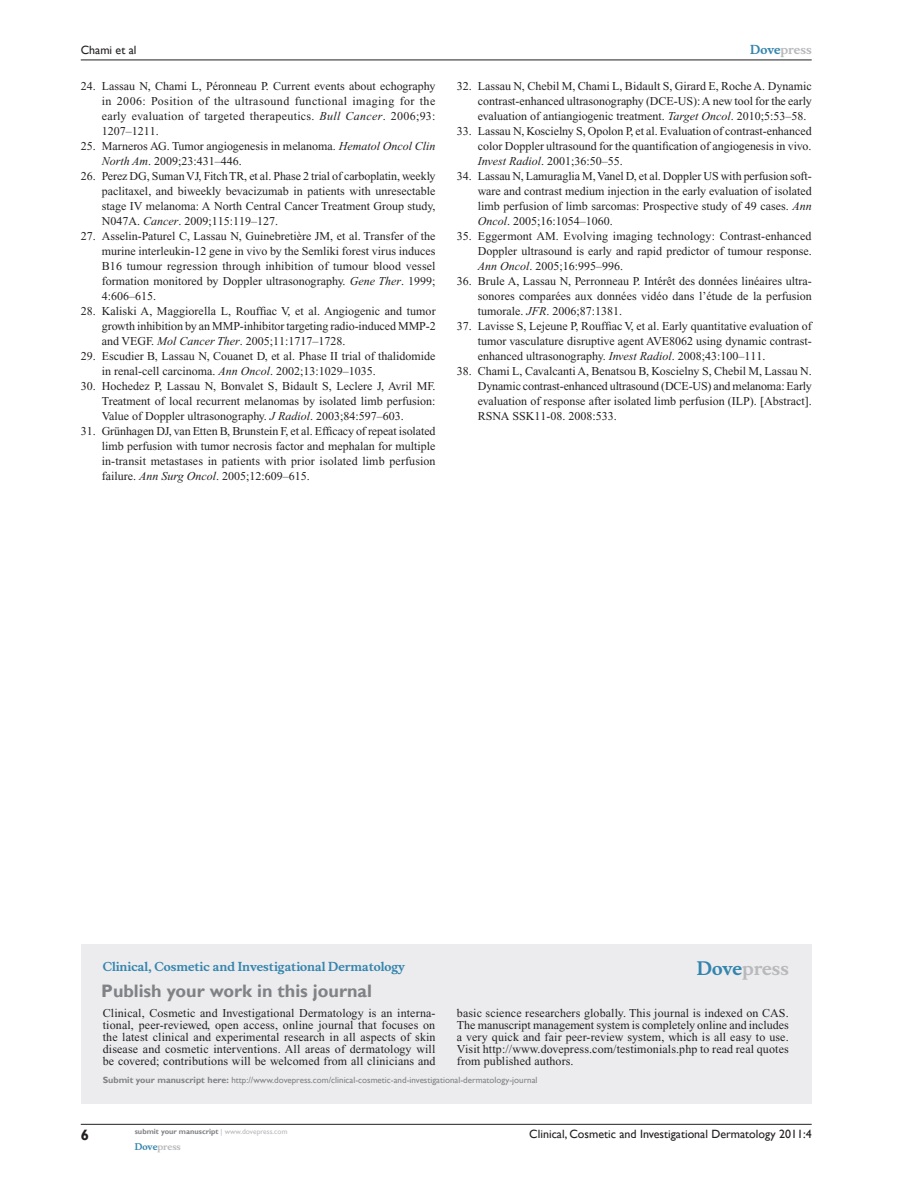
<style>
.page{position:relative;width:918px;height:1188px;background:#fff}
.page>*{position:absolute;margin:0;border:0;box-sizing:border-box;transform-origin:0 0}
.t1{font:700 18px "Gill Sans";color:#808285}
.t2{font:700 18px "Musee";color:#b8b9bc}
.t3{font:700 15px "Gill Sans";color:#231f20}
.t4{font:12px/15px "Times New Roman";color:#231f20;text-align:justify}
.t5{font:12px "Gill Sans";color:#231f20}
.t6{font:700 12px "Musee";color:#3485ae}
.t7{font:700 12px "Musee";color:#b8b9bc}
.t8{font:9px "Gill Sans";color:#808285}
.t9{font:700 9px "Musee";color:#b8b9bc}
.t10{font:700 7.5px "Gill Sans";color:#808285}
.s1{font-style:italic}
.s2{color:#3485ae}
.s3{font-weight:700}
.s4{font-weight:400;color:#b8b9bc}
</style>
<div class="page">
<div style="left:81px;top:944px;width:731px;height:159px;background:#ececee"></div>
<hr style="left:81px;top:1124px;width:731px;height:1px;background:#231f20">
<hr style="left:81px;top:60px;width:731px;height:1px;background:#231f20">
<p class="t5" style="left:81px;top:43px;width:57px">Chami et al</p>
<p class="t4" style="left:102px;top:79px;width:335px;text-indent:-21px">24. Lassau N, Chami L, Péronneau P. Current events about echography in 2006: Position of the ultrasound functional imaging for the early evaluation of targeted therapeutics. <span class="s1">Bull Cancer</span>. 2006;93:<br>1207–1211.</p>
<p class="t4" style="left:102px;top:139px;width:335px;text-indent:-21px">25. Marneros AG. Tumor angiogenesis in melanoma. <span class="s1">Hematol Oncol Clin<br>North Am</span>. 2009;23:431–446.</p>
<p class="t4" style="left:102px;top:169px;width:335px;text-indent:-21px">26. Perez DG, Suman VJ, Fitch TR, et al. Phase 2 trial of carboplatin, weekly paclitaxel, and biweekly bevacizumab in patients with unresectable stage IV melanoma: A North Central Cancer Treatment Group study, N047A. <span class="s1">Cancer</span>. 2009;115:119–127.</p>
<p class="t4" style="left:102px;top:229px;width:335px;text-indent:-21px">27. Asselin-Paturel C, Lassau N, Guinebretière JM, et al. Transfer of the murine interleukin-12 gene in vivo by the Semliki forest virus induces B16 tumour regression through inhibition of tumour blood vessel formation monitored by Doppler ultrasonography. <span class="s1">Gene Ther</span>. 1999; 4:606–615.</p>
<p class="t4" style="left:102px;top:304px;width:336px;text-indent:-21px">28. Kaliski A, Maggiorella L, Rouffiac V, et al. Angiogenic and tumor growth inhibition by an MMP-inhibitor targeting radio-induced MMP-2 and VEGF. <span class="s1">Mol Cancer Ther</span>. 2005;11:1717–1728.</p>
<p class="t4" style="left:102px;top:349px;width:335px;text-indent:-21px">29. Escudier B, Lassau N, Couanet D, et al. Phase II trial of thalidomide in renal-cell carcinoma. <span class="s1">Ann Oncol</span>. 2002;13:1029–1035.</p>
<p class="t4" style="left:102px;top:379px;width:335px;text-indent:-21px">30. Hochedez P, Lassau N, Bonvalet S, Bidault S, Leclere J, Avril MF.<br>Treatment of local recurrent melanomas by isolated limb perfusion:<br>Value of Doppler ultrasonography. <span class="s1">J Radiol</span>. 2003;84:597–603.</p>
<p class="t4" style="left:102px;top:424px;width:335px;text-indent:-21px">31. Grünhagen DJ, van Etten B, Brunstein F, et al. Efficacy of repeat isolated limb perfusion with tumor necrosis factor and mephalan for multiple in-transit metastases in patients with prior isolated limb perfusion failure. <span class="s1">Ann Surg Oncol</span>. 2005;12:609–615.</p>
<p class="t7" style="left:750px;top:43px;width:63px"><span class="s2">Dove</span>press</p>
<p class="t4" style="left:478px;top:79px;width:335px;text-indent:-21px">32. Lassau N, Chebil M, Chami L, Bidault S, Girard E, Roche A. Dynamic contrast-enhanced ultrasonography (DCE-US): A new tool for the early evaluation of antiangiogenic treatment. <span class="s1">Target Oncol</span>. 2010;5:53–58.</p>
<p class="t4" style="left:478px;top:124px;width:335px;text-indent:-21px">33. Lassau N, Koscielny S, Opolon P, et al. Evaluation of contrast-enhanced color Doppler ultrasound for the quantification of angiogenesis in vivo.<br><span class="s1">Invest Radiol</span>. 2001;36:50–55.</p>
<p class="t4" style="left:478px;top:169px;width:335px;text-indent:-21px">34. Lassau N, Lamuraglia M, Vanel D, et al. Doppler US with perfusion soft&shy;ware and contrast medium injection in the early evaluation of isolated limb perfusion of limb sarcomas: Prospective study of 49 cases. <span class="s1">Ann Oncol</span>. 2005;16:1054–1060.</p>
<p class="t4" style="left:478px;top:229px;width:335px;text-indent:-21px">35. Eggermont AM. Evolving imaging technology: Contrast-enhanced Doppler ultrasound is early and rapid predictor of tumour response.<br><span class="s1">Ann Oncol</span>. 2005;16:995–996.</p>
<p class="t4" style="left:478px;top:274px;width:335px;text-indent:-21px">36. Brule A, Lassau N, Perronneau P. Intérêt des données linéaires ultra&shy;sonores comparées aux données vidéo dans l’étude de la perfusion tumorale. <span class="s1">JFR</span>. 2006;87:1381.</p>
<p class="t4" style="left:478px;top:319px;width:335px;text-indent:-21px">37. Lavisse S, Lejeune P, Rouffiac V, et al. Early quantitative evaluation of tumor vasculature disruptive agent AVE8062 using dynamic contrast&shy;enhanced ultrasonography. <span class="s1">Invest Radiol</span>. 2008;43:100–111.</p>
<p class="t4" style="left:478px;top:364px;width:335px;text-indent:-21px">38. Chami L, Cavalcanti A, Benatsou B, Koscielny S, Chebil M, Lassau N.<br>Dynamic contrast-enhanced ultrasound (DCE-US) and melanoma: Early evaluation of response after isolated limb perfusion (ILP). [Abstract].<br>RSNA SSK11-08. 2008:533.</p>
<p class="t6" style="left:103px;top:959px;width:304px">Clinical, Cosmetic and Investigational Dermatology</p>
<h1 class="t1" style="left:101px;top:980px;width:272px">Publish your work in this journal</h1>
<h1 class="t2" style="left:697px;top:958px;width:94px"><span class="s2">Dove</span>press</h1>
<p class="t4" style="left:103px;top:1007px;width:334px;line-height:12px">Clinical, Cosmetic and Investigational Dermatology is an interna&shy;tional, peer-reviewed, open access, online journal that focuses on the latest clinical and experimental research in all aspects of skin disease and cosmetic interventions. All areas of dermatology will be covered; contributions will be welcomed from all clinicians and</p>
<p class="t4" style="left:457px;top:1007px;width:333px;line-height:12px">basic science researchers globally. This journal is indexed on CAS.<br>The manuscript management system is completely online and includes a very quick and fair peer-review system, which is all easy to use.<br>Visit http://www.dovepress.com/testimonials.php to read real quotes from published authors.</p>
<p class="t8" style="left:103px;top:1075px;width:436px"><span class="s3">Submit your manuscript here:</span> http://www.dovepress.com/clinical-cosmetic-and-investigational-dermatology-journal</p>
<p class="t3" style="left:81px;top:1126px;width:10px">6</p>
<p class="t10" style="left:135px;top:1127px;width:154px">submit your manuscript <span class="s4">| www.dovepress.com</span></p>
<p class="t9" style="left:135px;top:1141px;width:48px"><span class="s2">Dove</span>press</p>
<p class="t5" style="left:529px;top:1127px;width:284px">Clinical, Cosmetic and Investigational Dermatology 2011:4</p>
</div>
